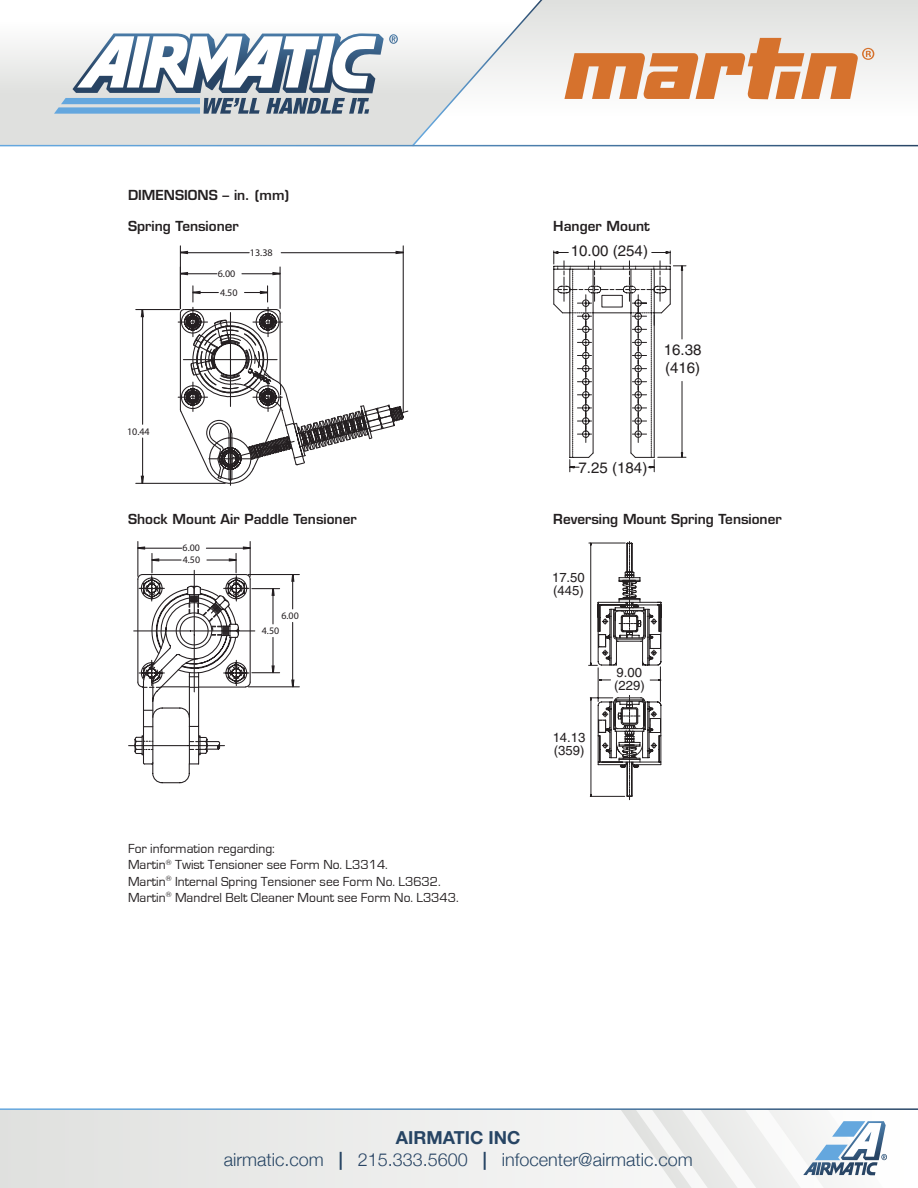
<style>
.page{position:relative;width:918px;height:1188px;background:#fff}
.page>*{position:absolute;margin:0;border:0;box-sizing:border-box;transform-origin:0 0}
.t1{font:300 18px "Helvetica Neue";color:#274564}
.t2{font:700 18px "Helvetica Neue LT Std";color:#274564}
.t3{font:15.15px/17.9px "Helvetica";color:#231f20}
.t4{font:13.5px/16.2px "Eurostile";color:#231f20}
.t5{font:600 13.5px "Eurostile";color:#231f20}
.t6{font:13.2px/13.2px "Helvetica";color:#231f20}
.t7{font:10.05px/18.9px "Myriad Pro";color:#241f21}
.t8{font:9.9px/11.9px "Myriad Pro";color:#241f21}
.s1{font-family:"Helvetica Neue LT Std";font-weight:700}
.s2{color:#284464}
</style>
<div class="page">
<div style="left:0;top:1109px;width:918px;height:79px;background:#ebebea"></div>
<svg style="left:622px;top:1110px;width:265px;height:78px"></svg>
<hr style="left:0;top:1108px;width:918px;height:2px;background:#fff">
<svg style="left:545px;top:0;width:373px;height:145px"></svg>
<svg style="left:0;top:44px;width:410px;height:101px;background:#e0e1e0"></svg>
<svg style="left:410px;top:0;width:135px;height:147px"></svg>
<hr style="left:0;top:145px;width:918px;height:1px;background:#fff">
<svg style="left:54px;top:33px;width:344px;height:81px"></svg>
<svg style="left:564px;top:38px;width:310px;height:61px"></svg>
<svg style="left:588px;top:541px;width:74px;height:260px"></svg>
<svg style="left:553px;top:251px;width:133px;height:221px"></svg>
<svg style="left:179px;top:250px;width:225px;height:5px"></svg>
<hr style="left:136px;top:309px;width:44px;height:1px;background:#241f21">
<hr style="left:136px;top:483px;width:89px;height:1px;background:#241f21">
<svg style="left:140px;top:310px;width:5px;height:174px"></svg>
<hr style="left:280px;top:267px;width:1px;height:41px;background:#241f21">
<hr style="left:180px;top:267px;width:1px;height:41px;background:#241f21">
<svg style="left:179px;top:271px;width:102px;height:5px"></svg>
<svg style="left:178px;top:286px;width:231px;height:200px"></svg>
<hr style="left:248px;top:686px;width:51px;height:1px;background:#241f21">
<hr style="left:248px;top:574px;width:51px;height:1px;background:#241f21">
<svg style="left:290px;top:575px;width:5px;height:113px"></svg>
<hr style="left:137px;top:542px;width:1px;height:34px;background:#241f21">
<hr style="left:250px;top:542px;width:1px;height:34px;background:#241f21">
<svg style="left:128px;top:546px;width:152px;height:238px"></svg>
<p class="t5" style="left:128px;top:186px;width:163px">DIMENSIONS – in. (mm)</p>
<p class="t5" style="left:128px;top:217px;width:112px">Spring Tensioner</p>
<p class="t7" style="left:127px;top:422px;width:24px">10.44</p>
<p class="t7" style="left:218px;top:264px;width:21px">6.00<br>4.50</p>
<p class="t7" style="left:250px;top:243px;width:24px">13.38</p>
<p class="t5" style="left:128px;top:510px;width:230px">Shock Mount Air Paddle Tensioner</p>
<p class="t8" style="left:183px;top:542px;width:19px">6.00<br>4.50</p>
<p class="t8" style="left:281px;top:610px;width:19px">6.00</p>
<p class="t8" style="left:262px;top:625px;width:19px">4.50</p>
<p class="t4" style="left:128px;top:841px;width:332px">For information regarding:<br>Martin<sup>®</sup> Twist Tensioner see Form No. L3314.<br>Martin<sup>®</sup> Internal Spring Tensioner see Form No. L3632.<br>Martin<sup>®</sup> Mandrel Belt Cleaner Mount see Form No. L3343.</p>
<p class="t5" style="left:553px;top:217px;width:98px">Hanger Mount</p>
<p class="t3" style="left:571px;top:242px;width:79px">10.00 (254)</p>
<p class="t3" style="left:664px;top:341px;width:39px">16.38 (416)</p>
<p class="t3" style="left:579px;top:458px;width:70px">7.25 (184)</p>
<p class="t5" style="left:553px;top:510px;width:230px">Reversing Mount Spring Tensioner</p>
<p class="t6" style="left:552px;top:571px;width:34px">17.50 (445)</p>
<p class="t6" style="left:553px;top:730px;width:34px">14.13 (359)</p>
<p class="t6" style="left:614px;top:666px;width:32px">9.00 (229)</p>
<h1 class="t2" style="left:396px;top:1127px;width:126px">AIRMATIC INC</h1>
<h1 class="t1" style="left:224px;top:1148px;width:470px">airmatic.com <span class="s1">|</span> <span class="s2">215.333.5600</span> <span class="s1">|</span> infocenter@airmatic.com</h1>
</div>
